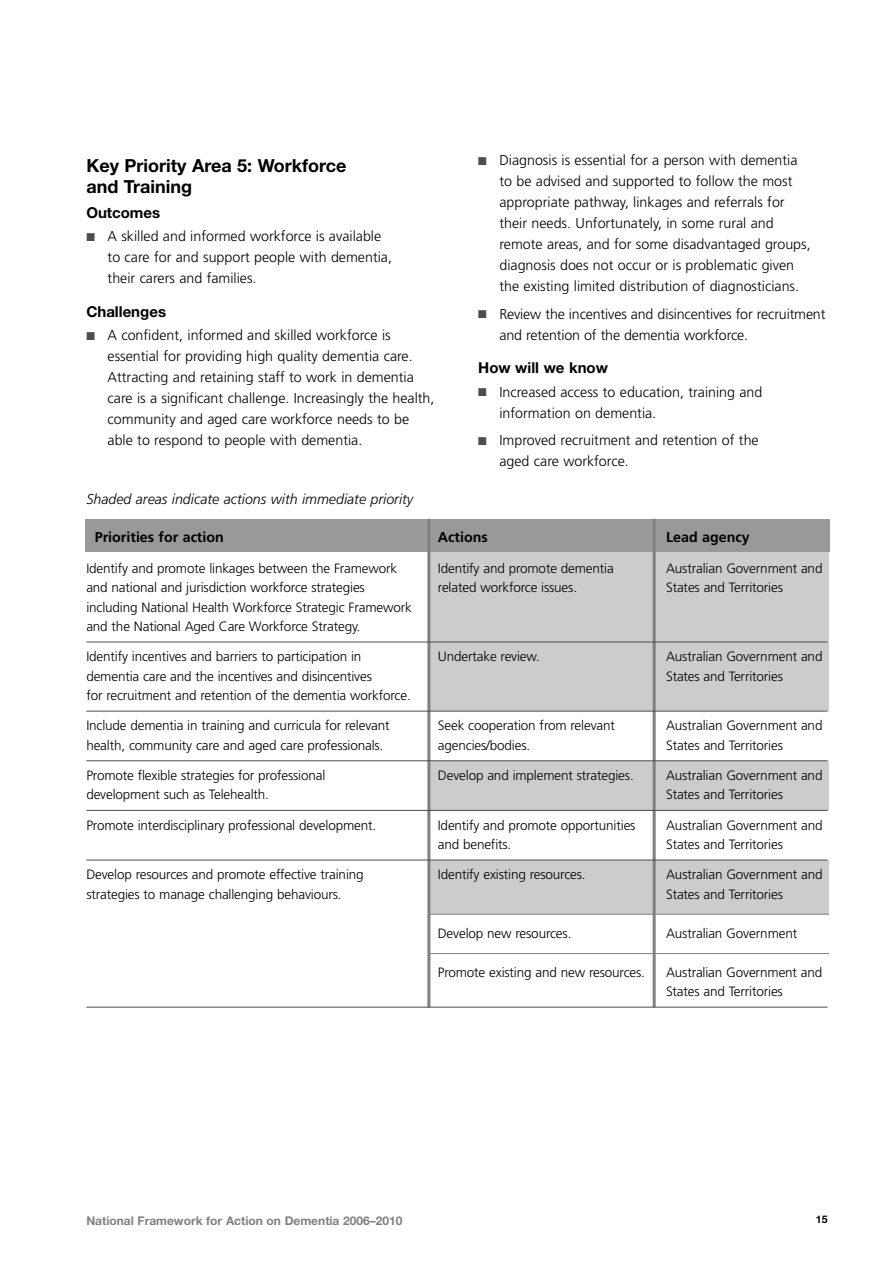
<style>
.page{position:relative;width:893px;height:1263px;background:#fff}
.page>*{position:absolute;margin:0;border:0;box-sizing:border-box;transform-origin:0 0}
.t1{font:700 18px/21px "Helvetica Neue";color:#000}
.t2{font:700 15px "Helvetica Neue";color:#000}
.t3{font:300 14.25px/21px "Frutiger";color:#000}
.t4{font:italic 300 14.25px "Frutiger";color:#000}
.t5{font:700 14.25px "Frutiger";color:#000}
.t6{font:300 13.5px/19.5px "Frutiger";letter-spacing:-.01em;color:#000}
.t7{font:700 12px "Helvetica Neue";color:#808080}
.t8{font:700 10.5px "Helvetica Neue";color:#000}
.s1{color:#4d4d4d}
</style>
<div class="page">
<div style="left:430px;top:549px;width:399px;height:162px;background:#ccc"></div>
<div style="left:429px;top:761px;width:400px;height:50px;background:#ccc"></div>
<div style="left:429px;top:861px;width:400px;height:53px;background:#ccc"></div>
<div style="left:85px;top:519px;width:744px;height:33px;background:#999"></div>
<hr style="left:653px;top:519px;width:3px;height:488px;background:#808080">
<hr style="left:427px;top:519px;width:3px;height:489px;background:#808080">
<hr style="left:86px;top:642px;width:741px;height:1px;background:#4d4d4d">
<hr style="left:86px;top:711px;width:741px;height:1px;background:#4d4d4d">
<hr style="left:86px;top:760px;width:741px;height:1px;background:#4d4d4d">
<hr style="left:86px;top:810px;width:741px;height:1px;background:#4d4d4d">
<hr style="left:86px;top:860px;width:741px;height:1px;background:#4d4d4d">
<hr style="left:86px;top:1007px;width:741px;height:1px;background:#4d4d4d">
<hr style="left:429px;top:914px;width:400px;height:1px;background:#808080">
<hr style="left:429px;top:953px;width:400px;height:1px;background:#808080">
<h1 class="t1" style="left:86px;top:156px;width:261px">Key Priority Area 5: Workforce and Training</h1>
<p class="t2" style="left:86px;top:207px;width:75px">Outcomes</p>
<p class="t3" style="left:108px;top:227px;width:286px;text-indent:-21px"><span class="s1">■</span> A skilled and informed workforce is available to care for and support people with dementia, their carers and families.</p>
<p class="t2" style="left:86px;top:306px;width:81px">Challenges</p>
<p class="t3" style="left:108px;top:326px;width:328px;text-indent:-21px"><span class="s1">■</span> A confident, informed and skilled workforce is essential for providing high quality dementia care.<br>Attracting and retaining staff to work in dementia care is a significant challenge. Increasingly the health, community and aged care workforce needs to be able to respond to people with dementia.</p>
<p class="t4" style="left:86px;top:494px;width:328px">Shaded areas indicate actions with immediate priority</p>
<p class="t3" style="left:499px;top:151px;width:313px;text-indent:-21px"><span class="s1">■</span> Diagnosis is essential for a person with dementia to be advised and supported to follow the most appropriate pathway, linkages and referrals for their needs. Unfortunately, in some rural and remote areas, and for some disadvantaged groups, diagnosis does not occur or is problematic given the existing limited distribution of diagnosticians.</p>
<p class="t3" style="left:499px;top:304px;width:327px;text-indent:-21px"><span class="s1">■</span> Review the incentives and disincentives for recruitment and retention of the dementia workforce.</p>
<p class="t2" style="left:478px;top:363px;width:131px">How will we know</p>
<p class="t3" style="left:499px;top:382px;width:264px;text-indent:-21px"><span class="s1">■</span> Increased access to education, training and information on dementia.</p>
<p class="t3" style="left:499px;top:431px;width:261px;text-indent:-21px"><span class="s1">■</span> Improved recruitment and retention of the aged care workforce.</p>
<p class="t5" style="left:95px;top:532px;width:131px">Priorities for action</p>
<p class="t5" style="left:438px;top:532px;width:51px">Actions</p>
<p class="t5" style="left:666px;top:532px;width:85px">Lead agency</p>
<p class="t6" style="left:86px;top:559px;width:312px">Identify and promote linkages between the Framework</p>
<p class="t6" style="left:438px;top:559px;width:177px">Identify and promote dementia</p>
<p class="t6" style="left:666px;top:559px;width:158px">Australian Government and</p>
<p class="t6" style="left:86px;top:579px;width:280px">and national and jurisdiction workforce strategies</p>
<p class="t6" style="left:438px;top:579px;width:141px">related workforce issues.</p>
<p class="t6" style="left:666px;top:579px;width:118px">States and Territories</p>
<p class="t6" style="left:86px;top:598px;width:327px">including National Health Workforce Strategic Framework and the National Aged Care Workforce Strategy.</p>
<p class="t6" style="left:86px;top:648px;width:277px">Identify incentives and barriers to participation in</p>
<p class="t6" style="left:438px;top:648px;width:103px">Undertake review.</p>
<p class="t6" style="left:666px;top:648px;width:158px">Australian Government and</p>
<p class="t6" style="left:86px;top:667px;width:287px">dementia care and the incentives and disincentives</p>
<p class="t6" style="left:666px;top:667px;width:118px">States and Territories</p>
<p class="t6" style="left:86px;top:687px;width:326px">for recruitment and retention of the dementia workforce.</p>
<p class="t6" style="left:86px;top:717px;width:305px">Include dementia in training and curricula for relevant</p>
<p class="t6" style="left:438px;top:717px;width:179px">Seek cooperation from relevant</p>
<p class="t6" style="left:666px;top:717px;width:158px">Australian Government and</p>
<p class="t6" style="left:86px;top:736px;width:298px">health, community care and aged care professionals.</p>
<p class="t6" style="left:438px;top:736px;width:94px">agencies/bodies.</p>
<p class="t6" style="left:666px;top:736px;width:118px">States and Territories</p>
<p class="t6" style="left:86px;top:767px;width:241px">Promote flexible strategies for professional</p>
<p class="t6" style="left:438px;top:767px;width:197px">Develop and implement strategies.</p>
<p class="t6" style="left:666px;top:767px;width:158px">Australian Government and</p>
<p class="t6" style="left:86px;top:786px;width:184px">development such as Telehealth.</p>
<p class="t6" style="left:666px;top:786px;width:118px">States and Territories</p>
<p class="t6" style="left:86px;top:816px;width:291px">Promote interdisciplinary professional development.</p>
<p class="t6" style="left:438px;top:816px;width:199px">Identify and promote opportunities</p>
<p class="t6" style="left:666px;top:816px;width:158px">Australian Government and</p>
<p class="t6" style="left:438px;top:836px;width:75px">and benefits.</p>
<p class="t6" style="left:666px;top:836px;width:118px">States and Territories</p>
<p class="t6" style="left:86px;top:866px;width:279px">Develop resources and promote effective training</p>
<p class="t6" style="left:438px;top:866px;width:149px">Identify existing resources.</p>
<p class="t6" style="left:666px;top:866px;width:158px">Australian Government and</p>
<p class="t6" style="left:86px;top:885px;width:257px">strategies to manage challenging behaviours.</p>
<p class="t6" style="left:666px;top:885px;width:118px">States and Territories</p>
<p class="t6" style="left:438px;top:924px;width:135px">Develop new resources.</p>
<p class="t6" style="left:666px;top:924px;width:133px">Australian Government</p>
<p class="t6" style="left:438px;top:963px;width:209px">Promote existing and new resources.</p>
<p class="t6" style="left:666px;top:963px;width:158px">Australian Government and<br>States and Territories</p>
<p class="t7" style="left:86px;top:1216px;width:318px">National Framework for Action on Dementia 2006–2010</p>
<p class="t8" style="left:816px;top:1216px;width:13px">15</p>
</div>
